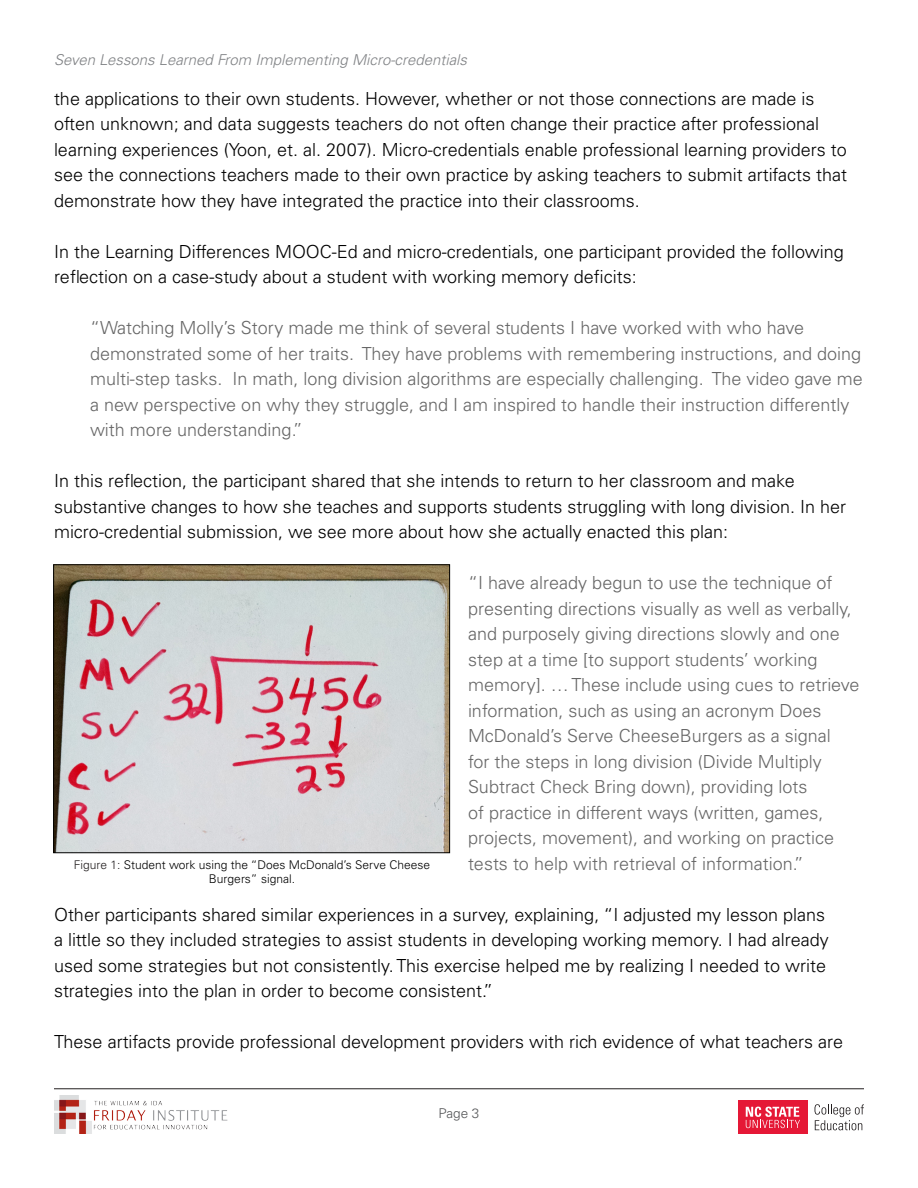
<style>
.page{position:relative;width:918px;height:1188px;background:#fff}
.page>*{position:absolute;margin:0;border:0;box-sizing:border-box;transform-origin:0 0}
.t1{font:300 18px/25.5px "Univers LT Std";color:#000}
.t2{font:300 18px/25.5px "Univers LT Std";color:#666}
.t3{font:italic 300 15px "Univers LT Std";color:#808285}
.t4{font:300 13.5px "Univers LT Std";color:#57585a}
.t5{font:300 12px/14.4px "Univers LT Std";color:#000;text-align:center}
.s1{color:#231f20}
</style>
<div class="page">
<img style="left:55px;top:566px;width:393px;height:285px">
<div style="left:53px;top:564px;width:397px;height:289px;border:1px solid #000"></div>
<img style="left:54px;top:1096px;width:174px;height:38px">
<hr style="left:54px;top:1088px;width:810px;height:1px;background:#231f20">
<div style="left:738px;top:1101px;width:69px;height:33px;background:#e51836"></div>
<svg style="left:746px;top:1107px;width:54px;height:21px"></svg>
<svg style="left:815px;top:1104px;width:49px;height:26px"></svg>
<p class="t3" style="left:54px;top:51px;width:415px">Seven Lessons Learned From Implementing Micro-credentials</p>
<p class="t1" style="left:54px;top:86px;width:795px">the applications to their own students. However, whether or not those connections are made is often unknown; and data suggests teachers do not often change their practice after professional learning experiences (Yoon, et. al. 2007). Micro-credentials enable professional learning providers to see the connections teachers made to their own practice by asking teachers to submit artifacts that demonstrate how they have integrated the practice into their classrooms.</p>
<p class="t1" style="left:54px;top:239px;width:791px">In the Learning Differences MOOC-Ed and micro-credentials, one participant provided the following reflection on a case-study about a student with working memory deficits:</p>
<p class="t2" style="left:90px;top:315px;width:774px">“Watching Molly’s Story made me think of several students I have worked with who have demonstrated some of her traits. They have problems with remembering instructions, and doing multi-step tasks. In math, long division algorithms are especially challenging. The video gave me a new perspective on why they struggle, and I am inspired to handle their instruction differently with more understanding.”</p>
<p class="t1" style="left:54px;top:468px;width:794px">In this reflection, the participant shared that she intends to return to her classroom and make substantive changes to how she teaches and supports students struggling with long division. In her micro-credential submission, we see more about how she actually enacted this plan:</p>
<p class="t2" style="left:468px;top:570px;width:393px">“I have already begun to use the technique of presenting directions visually as well as verbally, and purposely giving directions slowly and one step at a time [to support students’ working memory]. … These include using cues to retrieve information, such as using an acronym Does McDonald’s Serve CheeseBurgers as a signal<br>for the steps in long division (Divide Multiply Subtract Check Bring down), providing lots<br>of practice in different ways (written, games, projects, movement), and working on practice tests to help with retrieval of information.”</p>
<p class="t1" style="left:54px;top:902px;width:776px">Other participants shared similar experiences in a survey, explaining, “I adjusted my lesson plans a little so they included strategies to assist students in developing working memory. I had already used some strategies but not consistently. This exercise helped me by realizing I needed to write strategies into the plan in order to become consistent.”</p>
<p class="t1" style="left:54px;top:1029px;width:791px">These artifacts provide professional development providers with rich evidence of what teachers are</p>
<p class="t5" style="left:74px;top:857px;width:358px"><span class="s1">Figure 1:</span> Student work using the “Does McDonald’s Serve Cheese<br>Burgers” signal.</p>
<p class="t4" style="left:439px;top:1105px;width:42px">Page 3</p>
</div>
